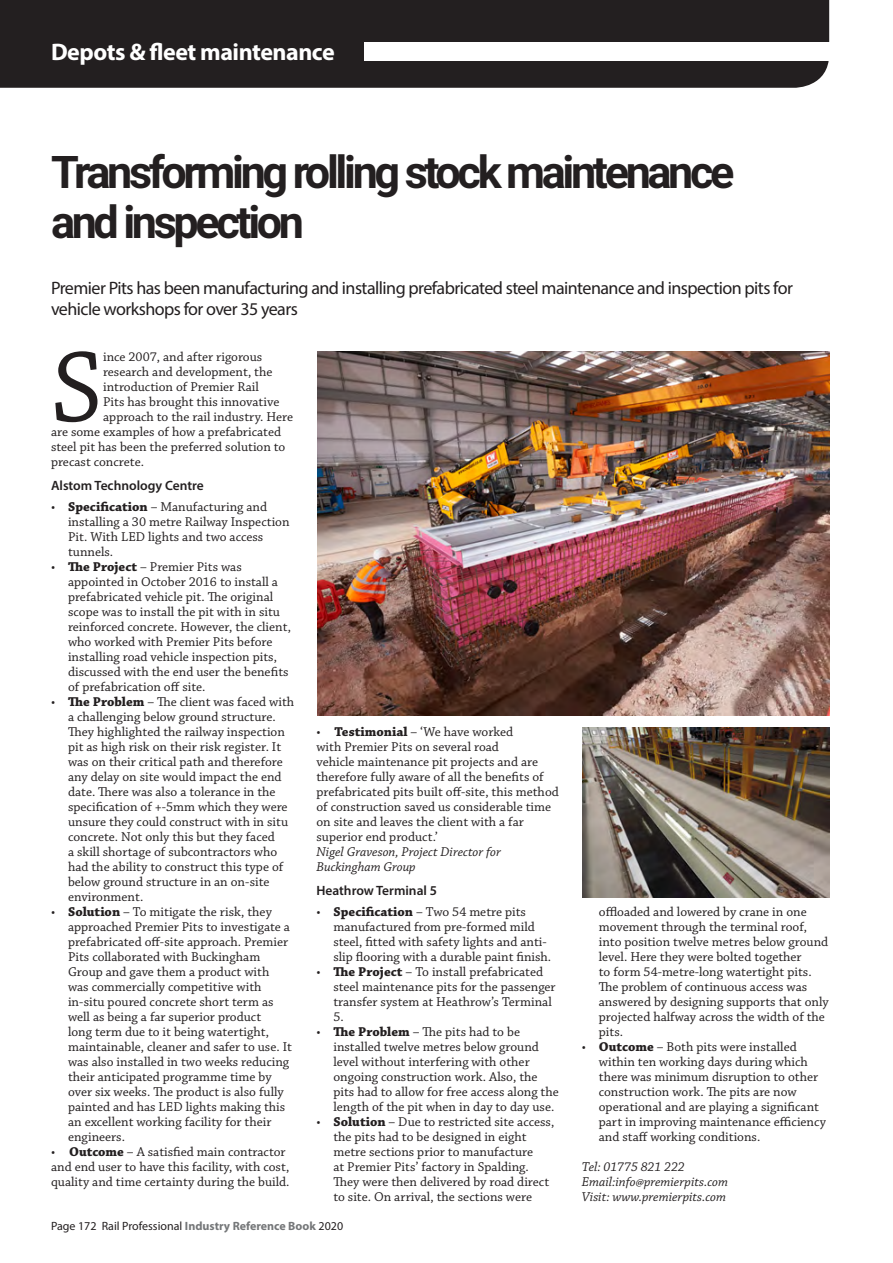
<style>
.page{position:relative;width:893px;height:1263px;background:#fff}
.page>*{position:absolute;margin:0;border:0;box-sizing:border-box;transform-origin:0 0}
.t1{font:105.75px "Chaparral Pro";color:#231f20}
.t2{font:700 45px/49.5px "Roboto";letter-spacing:-.075em;color:#231f20}
.t3{font:700 24px "Myriad Pro";letter-spacing:-.02em;color:#fff}
.t4{font:18px/21px "Myriad Pro";letter-spacing:-.03em;color:#231f20}
.t5{font:13.5px/15px "Chaparral Pro";color:#231f20}
.t6{font:italic 13.5px/15px "Chaparral Pro";color:#231f20}
.t7{font:600 13.5px "Myriad Pro";color:#231f20}
.t8{font:12px "Myriad Pro";color:#231f20}
.s1{font-weight:700}
.s2{font-weight:700;color:#757779}
</style>
<div class="page">
<div style="left:0;top:0;width:829px;height:88px;background:#231f20"></div>
<div style="left:364px;top:43px;width:488px;height:18px;background:#fff"></div>
<img style="left:317px;top:351px;width:512px;height:365px">
<img style="left:583px;top:728px;width:246px;height:169px">
<h3 class="t3" style="left:51px;top:37px;width:285px">Depots &amp; fleet maintenance</h3>
<h2 class="t2" style="left:51px;top:146px;width:685px">Transforming rolling stock maintenance and inspection</h2>
<h3 class="t4" style="left:51px;top:277px;width:743px">Premier Pits has been manufacturing and installing prefabricated steel maintenance and inspection pits for vehicle workshops for over 35 years</h3>
<h1 class="t1" style="left:51px;top:329px;width:54px">S</h1>
<p class="t5" style="left:103px;top:350px;width:161px">ince 2007, and after rigorous</p>
<p class="t5" style="left:103px;top:365px;width:171px">research and development, the</p>
<p class="t5" style="left:103px;top:380px;width:157px">introduction of Premier Rail</p>
<p class="t5" style="left:103px;top:395px;width:178px">Pits has brought this innovative</p>
<p class="t5" style="left:103px;top:410px;width:191px">approach to the rail industry. Here</p>
<p class="t5" style="left:51px;top:425px;width:232px">are some examples of how a prefabricated</p>
<p class="t5" style="left:51px;top:440px;width:236px">steel pit has been the preferred solution to</p>
<p class="t5" style="left:51px;top:455px;width:94px">precast concrete.</p>
<p class="t7" style="left:51px;top:477px;width:154px">Alstom Technology Centre</p>
<p class="t5" style="left:68px;top:500px;width:223px;text-indent:-17px">• <span class="s1">Specification</span> – Manufacturing and installing a 30 metre Railway Inspection<br>Pit. With LED lights and two access tunnels.</p>
<p class="t5" style="left:68px;top:560px;width:224px;text-indent:-17px">• <span class="s1">The Project</span> – Premier Pits was appointed in October 2016 to install a prefabricated vehicle pit. The original scope was to install the pit with in situ reinforced concrete. However, the client, who worked with Premier Pits before installing road vehicle inspection pits, discussed with the end user the benefits of prefabrication off site.</p>
<p class="t5" style="left:68px;top:695px;width:228px;text-indent:-17px">• <span class="s1">The Problem</span> – The client was faced with a challenging below ground structure.<br>They highlighted the railway inspection pit as high risk on their risk register. It was on their critical path and therefore any delay on site would impact the end date. There was also a tolerance in the specification of +-5mm which they were unsure they could construct with in situ concrete. Not only this but they faced<br>a skill shortage of subcontractors who had the ability to construct this type of below ground structure in an on-site environment.</p>
<p class="t5" style="left:68px;top:905px;width:225px;text-indent:-17px">• <span class="s1">Solution</span> – To mitigate the risk, they approached Premier Pits to investigate a prefabricated off-site approach. Premier Pits collaborated with Buckingham Group and gave them a product with was commercially competitive with in-situ poured concrete short term as well as being a far superior product<br>long term due to it being watertight, maintainable, cleaner and safer to use. It was also installed in two weeks reducing their anticipated programme time by over six weeks. The product is also fully painted and has LED lights making this an excellent working facility for their engineers.</p>
<p class="t5" style="left:51px;top:1145px;width:240px">• <span class="s1">Outcome</span> – A satisfied main contractor and end user to have this facility, with cost, quality and time certainty during the build.</p>
<p class="t5" style="left:316px;top:725px;width:244px">• <span class="s1">Testimonial</span> – ‘We have worked<br>with Premier Pits on several road<br>vehicle maintenance pit projects and are therefore fully aware of all the benefits of prefabricated pits built off-site, this method of construction saved us considerable time on site and leaves the client with a far superior end product.’</p>
<p class="t6" style="left:316px;top:845px;width:186px">Nigel Graveson, Project Director for<br>Buckingham Group</p>
<p class="t7" style="left:316px;top:882px;width:122px">Heathrow Terminal 5</p>
<p class="t5" style="left:333px;top:905px;width:219px;text-indent:-17px">• <span class="s1">Specification</span> – Two 54 metre pits manufactured from pre-formed mild steel, fitted with safety lights and anti&shy;slip flooring with a durable paint finish.</p>
<p class="t5" style="left:333px;top:965px;width:224px;text-indent:-17px">• <span class="s1">The Project</span> – To install prefabricated steel maintenance pits for the passenger transfer system at Heathrow’s Terminal<br>5.</p>
<p class="t5" style="left:333px;top:1025px;width:227px;text-indent:-17px">• <span class="s1">The Problem</span> – The pits had to be installed twelve metres below ground level without interfering with other ongoing construction work. Also, the pits had to allow for free access along the length of the pit when in day to day use.</p>
<p class="t5" style="left:333px;top:1115px;width:222px;text-indent:-17px">• <span class="s1">Solution</span> – Due to restricted site access, the pits had to be designed in eight metre sections prior to manufacture<br>at Premier Pits’ factory in Spalding.<br>They were then delivered by road direct to site. On arrival, the sections were</p>
<p class="t8" style="left:51px;top:1218px;width:294px">Page 172 Rail Professional <span class="s2">Industry Reference Book</span> 2020</p>
<p class="t5" style="left:599px;top:905px;width:231px">offloaded and lowered by crane in one movement through the terminal roof, into position twelve metres below ground level. Here they were bolted together<br>to form 54-metre-long watertight pits.<br>The problem of continuous access was answered by designing supports that only projected halfway across the width of the pits.</p>
<p class="t5" style="left:599px;top:1040px;width:229px;text-indent:-17px">• <span class="s1">Outcome</span> – Both pits were installed within ten working days during which there was minimum disruption to other construction work. The pits are now operational and are playing a significant part in improving maintenance efficiency and staff working conditions.</p>
<p class="t6" style="left:582px;top:1160px;width:148px">Tel: 01775 821 222<br>Email:info@premierpits.com<br>Visit: www.premierpits.com</p>
</div>
